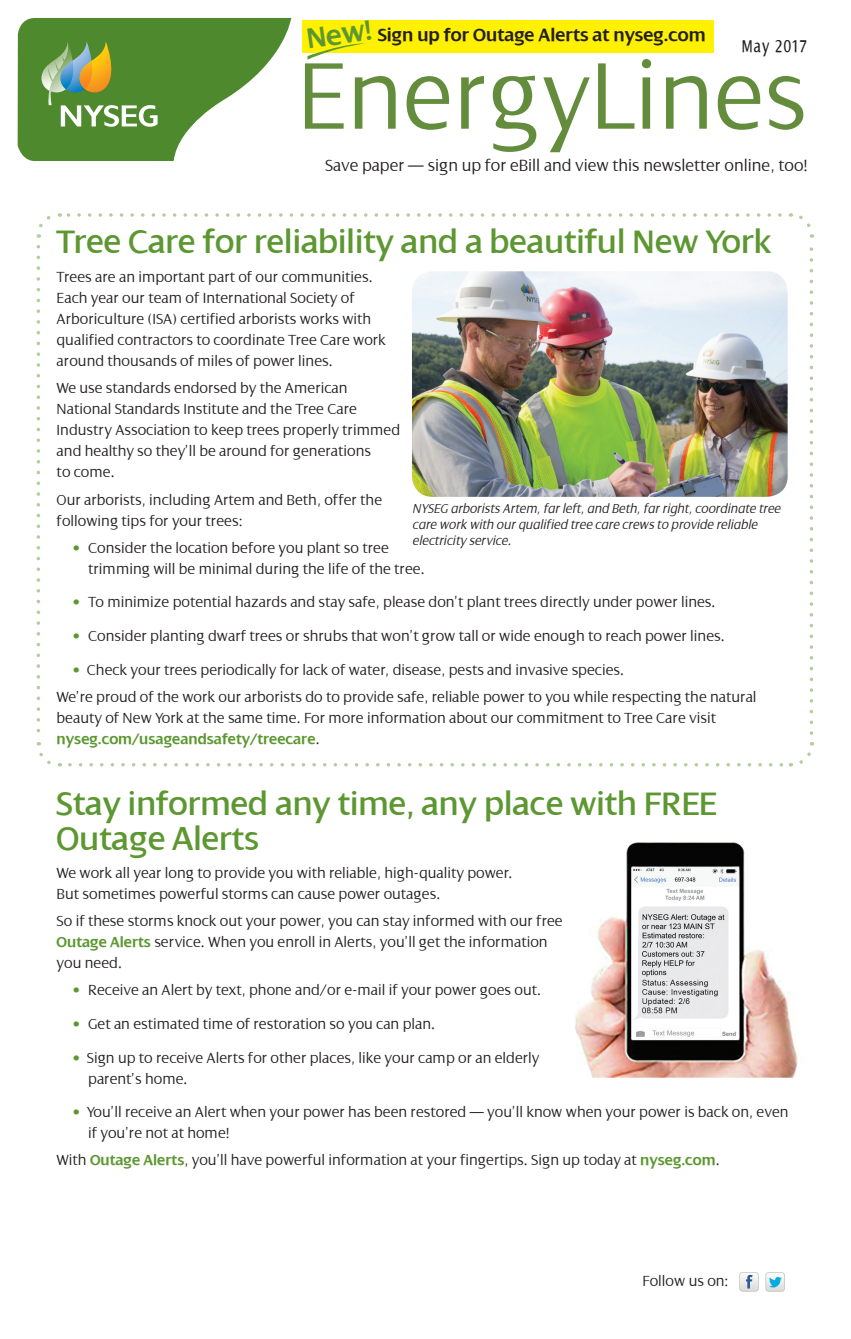
<style>
.page{position:relative;width:851px;height:1339px;background:#fff}
.page>*{position:absolute;margin:0;border:0;box-sizing:border-box;transform-origin:0 0}
.t1{font:300 102.02px "Dialog";color:#638d3d}
.t2{font:35px/35px "Dialog";color:#5c9731}
.t3{font:600 30.1px "Dialog";color:#5c9731}
.t4{font:600 19.25px "Dialog";color:#231f20}
.t5{font:condensed 18.38px "Dialog";letter-spacing:.07em;color:#231f20}
.t6{font:300 17.5px "Dialog";color:#231f20}
.t7{font:300 15.75px/21px "Dialog";color:#231f20}
.t8{font:italic 300 14px/15.8px "Dialog";color:#231f20}
.s1{color:#5c9731}
.s2{font-weight:600;color:#5c9731}
</style>
<div class="page">
<svg style="left:18px;top:18px;width:273px;height:143px"></svg>
<svg style="left:739px;top:1272px;width:19px;height:19px"></svg>
<svg style="left:765px;top:1272px;width:19px;height:19px"></svg>
<div style="left:302px;top:20px;width:411px;height:32px;background:#fff101"></div>
<svg style="left:307px;top:43px;width:59px;height:17px"></svg>
<svg style="left:36px;top:216px;width:15px;height:22px"></svg>
<svg style="left:36px;top:247px;width:24px;height:520px"></svg>
<svg style="left:70px;top:742px;width:744px;height:25px"></svg>
<svg style="left:790px;top:213px;width:23px;height:520px"></svg>
<svg style="left:59px;top:213px;width:721px;height:4px"></svg>
<img style="left:412px;top:271px;width:375px;height:226px">
<img style="left:575px;top:842px;width:223px;height:235px">
<h3 class="t3" style="left:304px;top:23px;width:67px;rotate:-8deg">New!</h3>
<p class="t4" style="left:378px;top:25px;width:329px">Sign up for Outage Alerts at nyseg.com</p>
<p class="t5" style="left:741px;top:36px;width:67px">May 2017</p>
<h1 class="t1" style="left:297px;top:40px;width:511px">EnergyLines</h1>
<p class="t6" style="left:325px;top:156px;width:484px">Save paper — sign up for eBill and view this newsletter online, too!</p>
<h2 class="t2" style="left:57px;top:225px;width:715px">Tree Care for reliability and a beautiful New York</h2>
<p class="t7" style="left:57px;top:266px;width:331px">Trees are an important part of our communities.<br>Each year our team of International Society of Arboriculture (ISA) certified arborists works with qualified contractors to coordinate Tree Care work around thousands of miles of power lines.</p>
<p class="t7" style="left:57px;top:378px;width:345px">We use standards endorsed by the American National Standards Institute and the Tree Care Industry Association to keep trees properly trimmed and healthy so they’ll be around for generations<br>to come.</p>
<p class="t7" style="left:57px;top:489px;width:327px">Our arborists, including Artem and Beth, offer the following tips for your trees:</p>
<p class="t7" style="left:88px;top:537px;width:338px;text-indent:-16px"><span class="s1">•</span> Consider the location before you plant so tree trimming will be minimal during the life of the tree.</p>
<p class="t7" style="left:72px;top:592px;width:644px"><span class="s1">•</span> To minimize potential hazards and stay safe, please don’t plant trees directly under power lines.</p>
<p class="t7" style="left:72px;top:625px;width:654px"><span class="s1">•</span> Consider planting dwarf trees or shrubs that won’t grow tall or wide enough to reach power lines.</p>
<p class="t7" style="left:57px;top:656px;width:701px;line-height:27.3px;text-indent:16px"><span class="s1">•</span> Check your trees periodically for lack of water, disease, pests and invasive species.<br>We’re proud of the work our arborists do to provide safe, reliable power to you while respecting the natural</p>
<p class="t7" style="left:57px;top:707px;width:660px">beauty of New York at the same time. For more information about our commitment to Tree Care visit <span class="s2">nyseg.com/usageandsafety/treecare</span>.</p>
<p class="t8" style="left:412px;top:501px;width:370px">NYSEG arborists Artem, far left, and Beth, far right, coordinate tree care work with our qualified tree care crews to provide reliable electricity service.</p>
<h2 class="t2" style="left:57px;top:787px;width:661px">Stay informed any time, any place with FREE<br>Outage Alerts</h2>
<p class="t7" style="left:57px;top:862px;width:457px">We work all year long to provide you with reliable, high-quality power.<br>But sometimes powerful storms can cause power outages.</p>
<p class="t7" style="left:57px;top:910px;width:507px">So if these storms knock out your power, you can stay informed with our free<br><span class="s2">Outage Alerts</span> service. When you enroll in Alerts, you’ll get the information you need.</p>
<p class="t7" style="left:72px;top:980px;width:470px"><span class="s1">•</span> Receive an Alert by text, phone and/or e-mail if your power goes out.</p>
<p class="t7" style="left:72px;top:1013px;width:364px"><span class="s1">•</span> Get an estimated time of restoration so you can plan.</p>
<p class="t7" style="left:88px;top:1047px;width:453px;text-indent:-16px"><span class="s1">•</span> Sign up to receive Alerts for other places, like your camp or an elderly parent’s home.</p>
<p class="t7" style="left:88px;top:1101px;width:702px;text-indent:-16px"><span class="s1">•</span> You’ll receive an Alert when your power has been restored — you’ll know when your power is back on, even if you’re not at home!</p>
<p class="t7" style="left:57px;top:1150px;width:664px">With <span class="s2">Outage Alerts</span>, you’ll have powerful information at your fingertips. Sign up today at <span class="s2">nyseg.com</span>.</p>
<p class="t7" style="left:642px;top:1270px;width:88px">Follow us on:</p>
</div>
